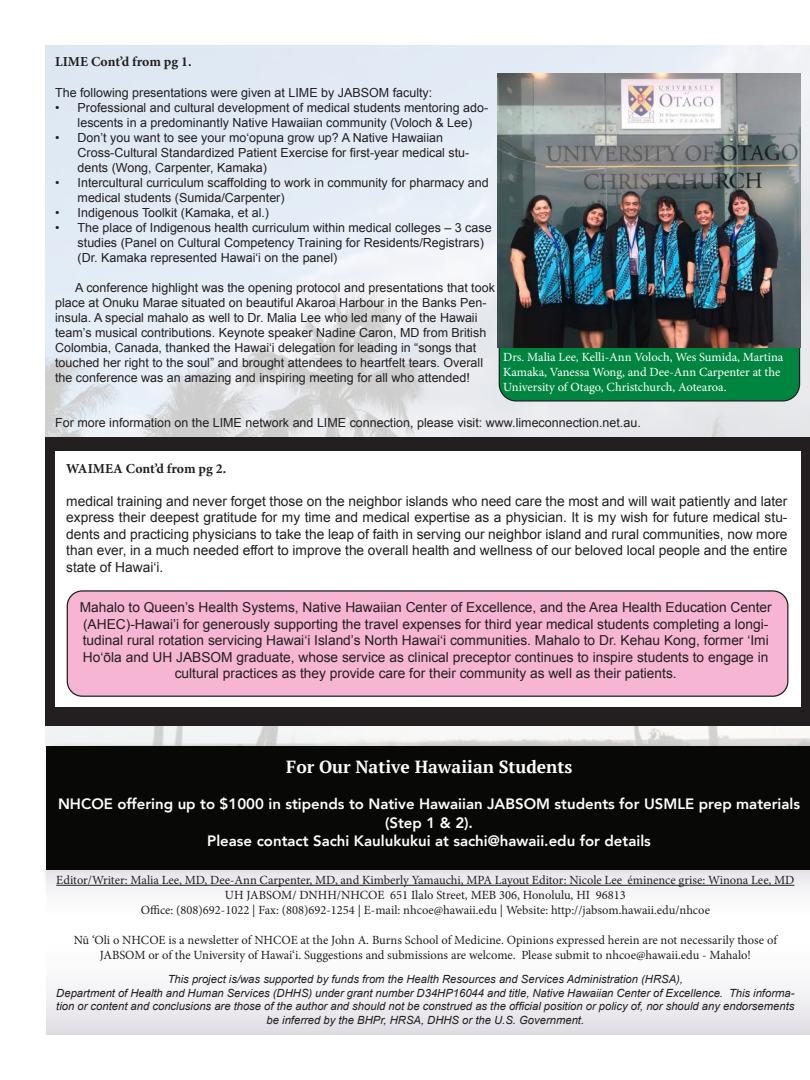
<style>
.page{position:relative;width:810px;height:1080px;background:#fff}
.page>*{position:absolute;margin:0;border:0;box-sizing:border-box;transform-origin:0 0}
.t1{font:700 17.5px "PT Serif";color:#fff}
.t2{font:800 15px/18.8px "Avenir";color:#fff;text-align:center}
.t3{font:13.75px/16.5px "Arial";color:#231f20;text-align:center}
.t4{font:700 13.75px "Minion Pro";color:#231f20}
.t5{font:12.5px/15px "Arial";color:#231f20}
.t6{font:12.5px/15px "Minion Pro";color:#231f20;text-align:center}
.t7{font:12.5px/15px "Minion Pro";letter-spacing:-.005em;color:#fff}
.t8{font:italic 11.25px/13.5px "Arial";color:#231f20;text-align:center}
</style>
<div class="page">
<img style="left:45px;top:45px;width:765px;height:697px">
<div style="left:45px;top:437px;width:765px;height:289px;background:#231f20"></div>
<div style="left:42px;top:742px;width:768px;height:156px;background:#231f20;opacity:.75"></div>
<div style="left:46px;top:746px;width:764px;height:131px;background:#080907"></div>
<svg style="left:46px;top:870px;width:764px;height:165px"></svg>
<div style="left:499px;top:329px;width:301px;height:72px;background:#008540;border-radius:17px"></div>
<div style="left:499px;top:328px;width:301px;height:74px;border:1px solid #231f20;border-radius:17px"></div>
<div style="left:56px;top:451px;width:745px;height:256px;background:#fff"></div>
<img style="left:498px;top:73px;width:302px;height:275px">
<hr style="left:56px;top:885px;width:738px;height:1px;background:#231f20">
<div style="left:67px;top:591px;width:721px;height:105px;background:#f6b5d2;border-radius:15px"></div>
<div style="left:67px;top:590px;width:721px;height:107px;border:1px solid #231f20;border-radius:15px"></div>
<p class="t4" style="left:55px;top:52px;width:138px">LIME Cont’d from pg 1.</p>
<p class="t5" style="left:55px;top:86px;width:379px">The following presentations were given at LIME by JABSOM faculty:</p>
<p class="t5" style="left:55px;top:101px;width:435px;text-align:center">• Professional and cultural development of medical students mentoring ado&shy;lescents in a predominantly Native Hawaiian community (Voloch &amp; Lee)</p>
<p class="t5" style="left:78px;top:131px;width:393px;text-indent:-22px">• Don’t you want to see your mo‘opuna grow up? A Native Hawaiian<br>Cross-Cultural Standardized Patient Exercise for first-year medical stu&shy;dents (Wong, Carpenter, Kamaka)</p>
<p class="t5" style="left:78px;top:176px;width:413px;text-indent:-22px">• Intercultural curriculum scaffolding to work in community for pharmacy and medical students (Sumida/Carpenter)</p>
<p class="t5" style="left:55px;top:206px;width:216px">• Indigenous Toolkit (Kamaka, et al.)</p>
<p class="t5" style="left:78px;top:221px;width:416px;text-indent:-22px">• The place of Indigenous health curriculum within medical colleges – 3 case studies (Panel on Cultural Competency Training for Residents/Registrars) (Dr. Kamaka represented Hawaiʻi on the panel)</p>
<p class="t5" style="left:55px;top:281px;width:441px;text-indent:20px">A conference highlight was the opening protocol and presentations that took place at Onuku Marae situated on beautiful Akaroa Harbour in the Banks Pen&shy;insula. A special mahalo as well to Dr. Malia Lee who led many of the Hawaii team’s musical contributions. Keynote speaker Nadine Caron, MD from British Colombia, Canada, thanked the Hawaiʻi delegation for leading in “songs that touched her right to the soul” and brought attendees to heartfelt tears. Overall the conference was an amazing and inspiring meeting for all who attended!</p>
<p class="t5" style="left:55px;top:416px;width:587px">For more information on the LIME network and LIME connection, please visit: www.limeconnection.net.au.</p>
<p class="t7" style="left:503px;top:349px;width:282px">Drs. Malia Lee, Kelli-Ann Voloch, Wes Sumida, Martina<br>Kamaka, Vanessa Wong, and Dee-Ann Carpenter at the<br>University of Otago, Christchurch, Aotearoa.</p>
<p class="t4" style="left:66px;top:458px;width:162px">WAIMEA Cont’d from pg 2.</p>
<p class="t3" style="left:66px;top:493px;width:723px;text-align:justify">medical training and never forget those on the neighbor islands who need care the most and will wait patiently and later express their deepest gratitude for my time and medical expertise as a physician. It is my wish for future medical stu&shy;dents and practicing physicians to take the leap of faith in serving our neighbor island and rural communities, now more than ever, in a much needed effort to improve the overall health and wellness of our beloved local people and the entire state of Hawaiʻi.</p>
<p class="t3" style="left:80px;top:599px;width:694px">Mahalo to Queen’s Health Systems, Native Hawaiian Center of Excellence, and the Area Health Education Center (AHEC)-Hawai’i for generously supporting the travel expenses for third year medical students completing a longi&shy;tudinal rural rotation servicing Hawaiʻi Island’s North Hawaiʻi communities. Mahalo to Dr. Kehau Kong, former ʻImi Hoʻōla and UH JABSOM graduate, whose service as clinical preceptor continues to inspire students to engage in cultural practices as they provide care for their community as well as their patients.</p>
<h1 class="t1" style="left:286px;top:756px;width:288px">For Our Native Hawaiian Students</h1>
<p class="t2" style="left:58px;top:794px;width:744px">NHCOE offering up to $1000 in stipends to Native Hawaiian JABSOM students for USMLE prep materials (Step 1 &amp; 2).<br>Please contact Sachi Kaulukukui at sachi@hawaii.edu for details</p>
<p class="t6" style="left:56px;top:873px;width:740px">Editor/Writer: Malia Lee, MD, Dee-Ann Carpenter, MD, and Kimberly Yamauchi, MPA Layout Editor: Nicole Lee éminence grise: Winona Lee, MD<br>UH JABSOM/ DNHH/NHCOE 651 Ilalo Street, MEB 306, Honolulu, HI 96813<br>Office: (808)692-1022 | Fax: (808)692-1254 | E-mail: nhcoe@hawaii.edu | Website: http://jabsom.hawaii.edu/nhcoe</p>
<p class="t6" style="left:74px;top:933px;width:705px">Nū ‘Oli o NHCOE is a newsletter of NHCOE at the John A. Burns School of Medicine. Opinions expressed herein are not necessarily those of<br>JABSOM or of the University of Hawai‘i. Suggestions and submissions are welcome. Please submit to nhcoe@hawaii.edu - Mahalo!</p>
<p class="t8" style="left:56px;top:972px;width:740px">This project is/was supported by funds from the Health Resources and Services Administration (HRSA),<br>Department of Health and Human Services (DHHS) under grant number D34HP16044 and title, Native Hawaiian Center of Excellence. This informa&shy;tion or content and conclusions are those of the author and should not be construed as the official position or policy of, nor should any endorsements be inferred by the BHPr, HRSA, DHHS or the U.S. Government.</p>
</div>
